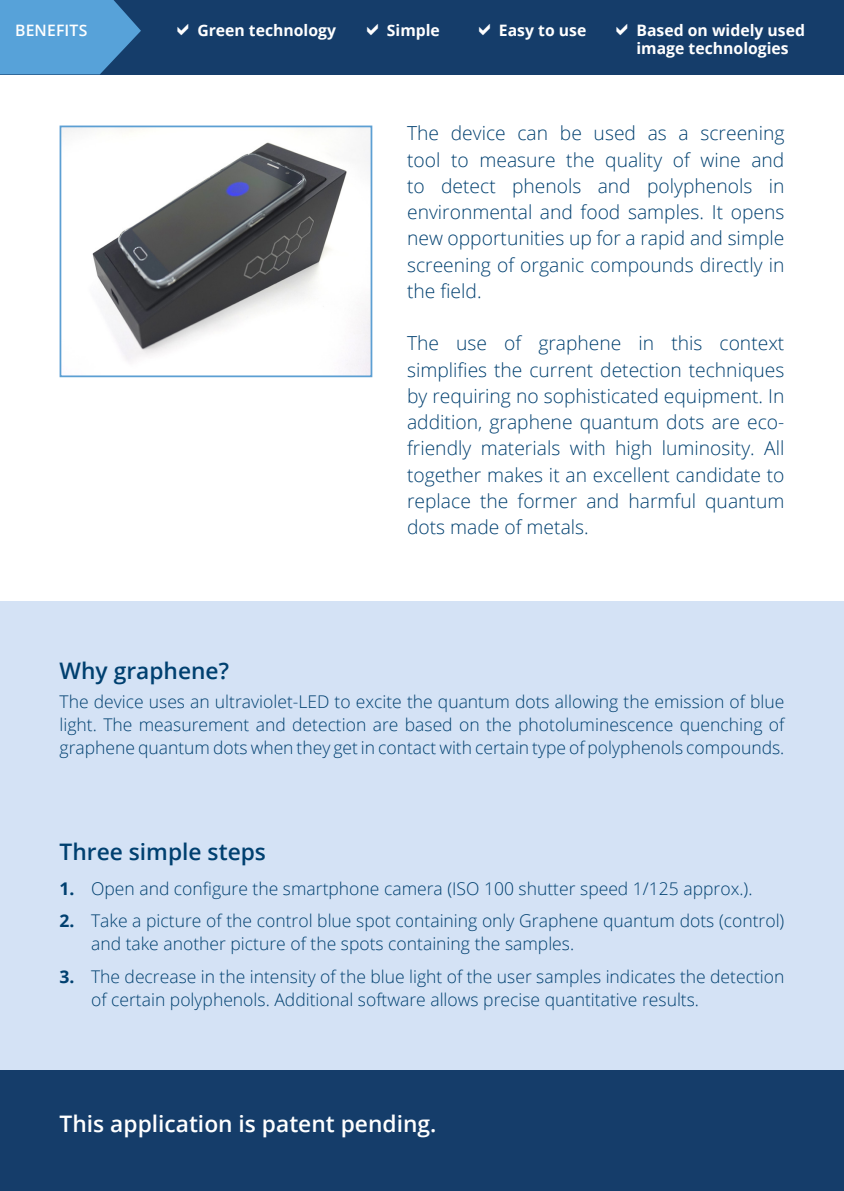
<style>
.page{position:relative;width:844px;height:1191px;background:#fff}
.page>*{position:absolute;margin:0;border:0;box-sizing:border-box;transform-origin:0 0}
.titol{font:600 22.75px "Open Sans";color:#fff}
.titol-2{font:600 22.75px "Open Sans";color:#004070}
.text{font:300 19.25px/26.2px "Open Sans";color:#004070;text-align:justify}
.text-2{font:300 17.5px/22.8px "Open Sans";color:#004070}
.peus_foto_TEXTURES{font:700 15.75px/17.5px "Open Sans";color:#fff}
.peus_foto_TEXTURES-2{font:600 15.75px "Open Sans";letter-spacing:.01em;color:#fff}
.s1{font-weight:700}
</style>
<div class="page">
<div style="left:0;top:601px;width:843px;height:504px;background:#d4e2f5"></div>
<div style="left:0;top:0;width:843px;height:74px;background:#153d6a"></div>
<div style="left:0;top:1071px;width:843px;height:120px;background:#153d6a"></div>
<img style="left:63px;top:129px;width:306px;height:245px">
<div style="left:60px;top:126px;width:312px;height:251px;border:2px solid #5c9fd3"></div>
<svg style="left:0;top:0;width:141px;height:74px;background:#4e95cb"></svg>
<p class="peus_foto_TEXTURES-2" style="left:15px;top:20px;width:74px">BENEFITS</p>
<p class="peus_foto_TEXTURES" style="left:197px;top:21px;width:140px">Green technology</p>
<p class="peus_foto_TEXTURES" style="left:499px;top:21px;width:89px">Easy to use</p>
<p class="peus_foto_TEXTURES" style="left:636px;top:21px;width:170px">Based on widely used image technologies</p>
<p class="peus_foto_TEXTURES" style="left:387px;top:21px;width:55px">Simple</p>
<p class="titol-2" style="left:60px;top:655px;width:171px">Why graphene?</p>
<p class="text" style="left:407px;top:120px;width:379px">The device can be used as a screening tool to measure the quality of wine and to detect phenols and polyphenols in environmental and food samples. It opens new opportunities up for a rapid and simple screening of organic compounds directly in the field.</p>
<p class="text" style="left:407px;top:330px;width:379px">The use of graphene in this context simplifies the current detection techniques by requiring no sophisticated equipment. In addition, graphene quantum dots are eco&shy;friendly materials with high luminosity. All together makes it an excellent candidate to replace the former and harmful quantum dots made of metals.</p>
<p class="text-2" style="left:60px;top:690px;width:726px;text-align:justify">The device uses an ultraviolet-LED to excite the quantum dots allowing the emission of blue light. The measurement and detection are based on the photoluminescence quenching of graphene quantum dots when they get in contact with certain type of polyphenols compounds.</p>
<p class="titol-2" style="left:60px;top:836px;width:208px">Three simple steps</p>
<p class="text-2" style="left:60px;top:876px;width:694px"><span class="s1">1.</span> Open and configure the smartphone camera (ISO 100 shutter speed 1/125 approx.).</p>
<p class="text-2" style="left:91px;top:909px;width:694px;text-indent:-32px"><span class="s1">2.</span> Take a picture of the control blue spot containing only Graphene quantum dots (control) and take another picture of the spots containing the samples.</p>
<p class="text-2" style="left:91px;top:964px;width:694px;text-indent:-32px"><span class="s1">3.</span> The decrease in the intensity of the blue light of the user samples indicates the detection of certain polyphenols. Additional software allows precise quantitative results.</p>
<p class="titol" style="left:60px;top:1107px;width:378px">This application is patent pending.</p>
</div>
